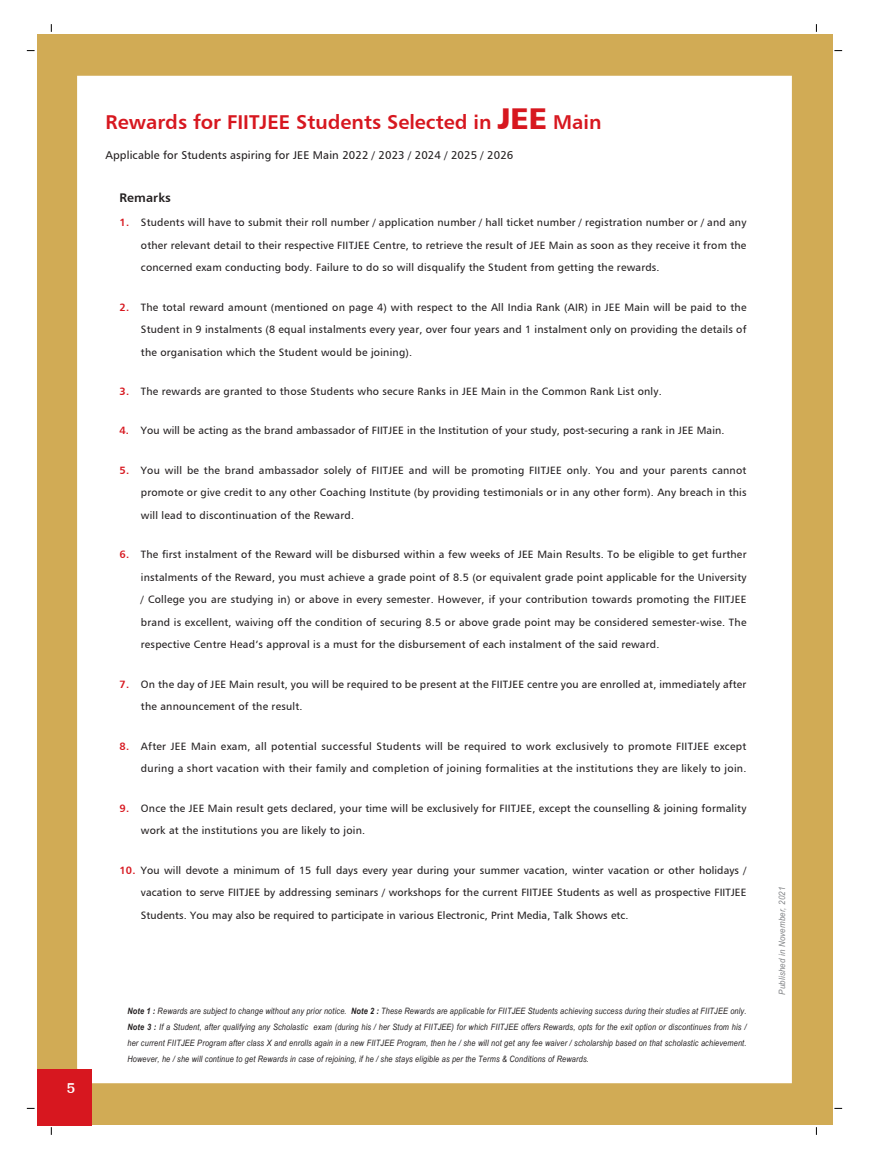
<style>
.page{position:relative;width:869px;height:1159px;background:#fff}
.page>*{position:absolute;margin:0;border:0;box-sizing:border-box;transform-origin:0 0}
.t1{font:20px "Humanist 777 BT Bold B";color:#d7171f}
.t2{font:700 15px "Humanist Slabserif 712 BT";color:#fff}
.t3{font:12.5px "Humanist 777 BT Bold B";letter-spacing:.01em;color:#231f20}
.t4{font:11.25px "Humanist 777 BT Roman B";letter-spacing:.01em;color:#231f20}
.t5{font:10.62px/22.5px "Humanist 777 BT Roman B";letter-spacing:.02em;color:#231f20;text-align:justify}
.t6{font:italic 8.75px/16.2px "Arial Narrow";letter-spacing:.02em;color:#231f20;text-align:justify}
.t7{font:italic 8.75px "Arial Narrow";letter-spacing:.02em;color:#808285;scale:1.1 1}
.s1{font-family:"Humanist 777 BT Black B";font-size:30px}
.s2{font-family:"Humanist 777 BT Bold B";color:#d7171f}
.s3{font-weight:700}
</style>
<div class="page">
<div style="left:37px;top:34px;width:795px;height:1090px;background:#d1ab55"></div>
<div style="left:77px;top:76px;width:714px;height:1007px;background:#fff"></div>
<div style="left:37px;top:1069px;width:55px;height:56px;background:#d7171f"></div>
<h1 class="t1" style="left:106px;top:109px;width:497px">Rewards for FIITJEE Students Selected in <span class="s1">JEE</span> Main</h1>
<p class="t4" style="left:106px;top:148px;width:409px">Applicable for Students aspiring for JEE Main 2022 / 2023 / 2024 / 2025 / 2026</p>
<p class="t3" style="left:119px;top:190px;width:53px">Remarks</p>
<p class="t5" style="left:141px;top:211px;width:607px;text-indent:-21px"><span class="s2">1.</span> Students will have to submit their roll number / application number / hall ticket number / registration number or / and any other relevant detail to their respective FIITJEE Centre, to retrieve the result of JEE Main as soon as they receive it from the concerned exam conducting body. Failure to do so will disqualify the Student from getting the rewards.</p>
<p class="t5" style="left:141px;top:295px;width:607px;text-indent:-21px"><span class="s2">2.</span> The total reward amount (mentioned on page 4) with respect to the All India Rank (AIR) in JEE Main will be paid to the Student in 9 instalments (8 equal instalments every year, over four years and 1 instalment only on providing the details of the organisation which the Student would be joining).</p>
<p class="t5" style="left:119px;top:380px;width:543px"><span class="s2">3.</span> The rewards are granted to those Students who secure Ranks in JEE Main in the Common Rank List only.</p>
<p class="t5" style="left:119px;top:419px;width:606px"><span class="s2">4.</span> You will be acting as the brand ambassador of FIITJEE in the Institution of your study, post-securing a rank in JEE Main.</p>
<p class="t5" style="left:141px;top:458px;width:607px;text-indent:-21px"><span class="s2">5.</span> You will be the brand ambassador solely of FIITJEE and will be promoting FIITJEE only. You and your parents cannot promote or give credit to any other Coaching Institute (by providing testimonials or in any other form). Any breach in this will lead to discontinuation of the Reward.</p>
<p class="t5" style="left:141px;top:543px;width:607px;text-indent:-21px"><span class="s2">6.</span> The first instalment of the Reward will be disbursed within a few weeks of JEE Main Results. To be eligible to get further instalments of the Reward, you must achieve a grade point of 8.5 (or equivalent grade point applicable for the University / College you are studying in) or above in every semester. However, if your contribution towards promoting the FIITJEE brand is excellent, waiving off the condition of securing 8.5 or above grade point may be considered semester-wise. The respective Centre Head’s approval is a must for the disbursement of each instalment of the said reward.</p>
<p class="t5" style="left:141px;top:672px;width:607px;text-indent:-21px"><span class="s2">7.</span> On the day of JEE Main result, you will be required to be present at the FIITJEE centre you are enrolled at, immediately after the announcement of the result.</p>
<p class="t5" style="left:119px;top:734px;width:628px;text-align:right"><span class="s2">8.</span> After JEE Main exam, all potential successful Students will be required to work exclusively to promote FIITJEE except during a short vacation with their family and completion of joining formalities at the institutions they are likely to join.</p>
<p class="t5" style="left:141px;top:796px;width:607px;text-indent:-21px"><span class="s2">9.</span> Once the JEE Main result gets declared, your time will be exclusively for FIITJEE, except the counselling &amp; joining formality work at the institutions you are likely to join.</p>
<p class="t5" style="left:141px;top:858px;width:607px;text-indent:-21px"><span class="s2">10.</span> You will devote a minimum of 15 full days every year during your summer vacation, winter vacation or other holidays / vacation to serve FIITJEE by addressing seminars / workshops for the current FIITJEE Students as well as prospective FIITJEE Students. You may also be required to participate in various Electronic, Print Media, Talk Shows etc.</p>
<h2 class="t2" style="left:67px;top:1078px;width:10px">5</h2>
<p class="t6" style="left:127px;top:1002px;width:620px"><span class="s3">Note 1 :</span> Rewards are subject to change without any prior notice. <span class="s3">Note 2 :</span> These Rewards are applicable for FIITJEE Students achieving success during their studies at FIITJEE only.<br><span class="s3">Note 3 :</span> If a Student, after qualifying any Scholastic exam (during his / her Study at FIITJEE) for which FIITJEE offers Rewards, opts for the exit option or discontinues from his / her current FIITJEE Program after class X and enrolls again in a new FIITJEE Program, then he / she will not get any fee waiver / scholarship based on that scholastic achievement.<br>However, he / she will continue to get Rewards in case of rejoining, if he / she stays eligible as per the Terms &amp; Conditions of Rewards.</p>
<p class="t7" style="left:775px;top:994px;width:100px;rotate:-90deg">Published in November, 2021</p>
</div>
